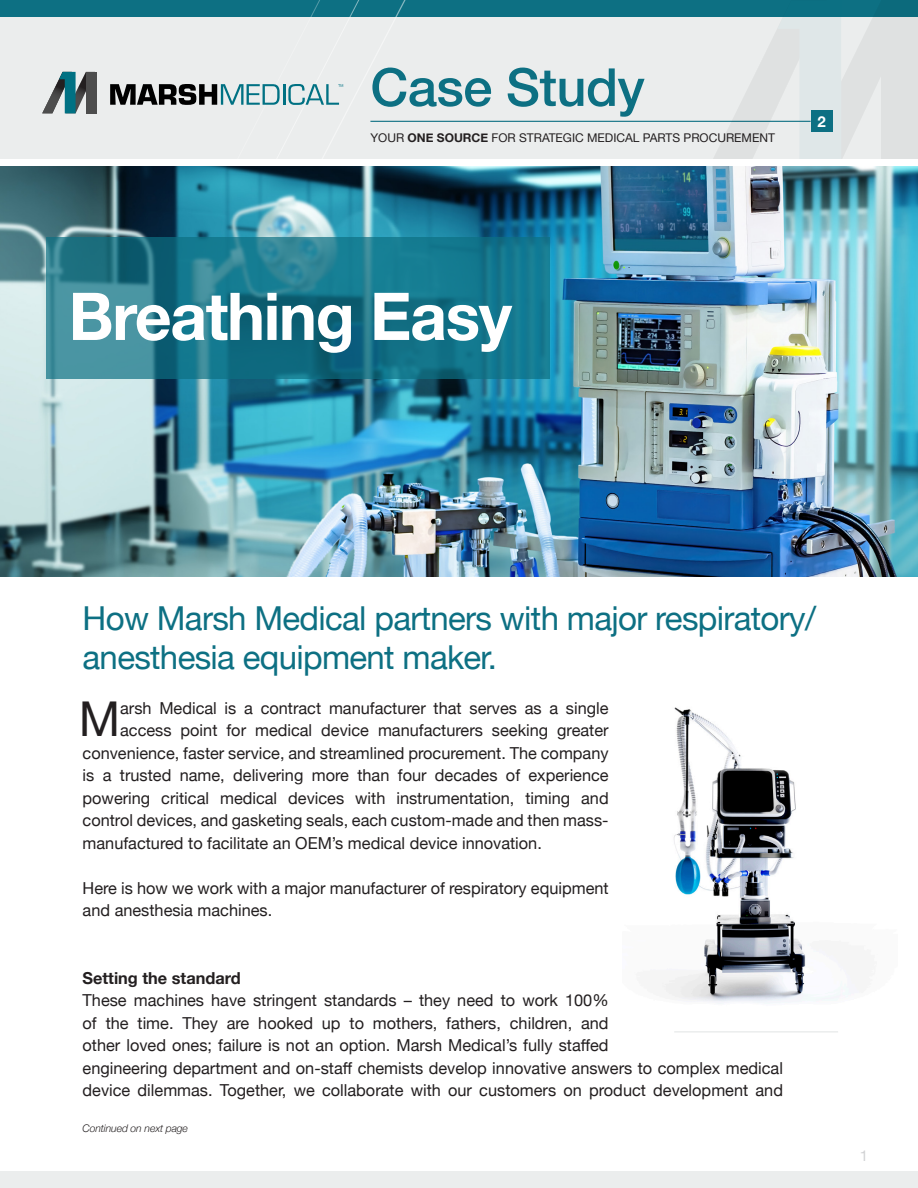
<style>
.page{position:relative;width:918px;height:1188px;background:#fff}
.page>*{position:absolute;margin:0;border:0;box-sizing:border-box;transform-origin:0 0}
.t1{font:700 66px "Helvetica Neue";letter-spacing:-.02em;color:#fff}
.t2{font:500 52.5px "Helvetica Neue";letter-spacing:-.01em;color:#0d7083}
.t3{font:48px "Helvetica Neue";color:#231f20}
.t4{font:33px/39px "Helvetica Neue";letter-spacing:-.02em;color:#0d7083}
.t5{font:16.5px/22.5px "Helvetica Neue";color:#231f20}
.t6{font:700 16.5px "Helvetica Neue";color:#231f20}
.t7{font:700 15px "Helvetica Neue";color:#fff}
.t8{font:15px "Helvetica Neue";color:#d1d2d4}
.t9{font:12px "Helvetica Neue";color:#231f20}
.t10{font:italic 300 10.5px "Helvetica Neue";letter-spacing:-.01em;color:#231f20}
.s1{font-weight:700}
</style>
<div class="page">
<div style="left:0;top:0;width:918px;height:17px;background:#0d7083"></div>
<div style="left:0;top:17px;width:918px;height:142px;background:#ebeded"></div>
<hr style="left:370px;top:121px;width:441px;height:1px;background:#0d7083">
<img style="left:662px;top:707px;width:189px;height:297px">
<div style="left:0;top:1171px;width:918px;height:17px;background:#ebeded"></div>
<svg style="left:714px;top:17px;width:168px;height:142px"></svg>
<div style="left:882px;top:17px;width:36px;height:142px;background:#dfe1e1"></div>
<svg style="left:42px;top:72px;width:44px;height:41px"></svg>
<div style="left:86px;top:72px;width:11px;height:41px;background:#4d4d4d"></div>
<svg style="left:110px;top:0;width:353px;height:122px"></svg>
<div style="left:811px;top:110px;width:22px;height:21px;background:#0d7083"></div>
<img style="left:0;top:167px;width:918px;height:409px">
<svg style="left:46px;top:237px;width:504px;height:142px;background:#1d788b"></svg>
<hr style="left:674px;top:1031px;width:164px;height:2px;background:#ebeded">
<p class="t2" style="left:370px;top:45px;width:276px">Case Study</p>
<p class="t9" style="left:370px;top:129px;width:406px">YOUR <span class="s1">ONE SOURCE</span> FOR STRATEGIC MEDICAL PARTS PROCUREMENT</p>
<p class="t7" style="left:817px;top:109px;width:10px">2</p>
<p class="t1" style="left:69px;top:265px;width:445px">Breathing Easy</p>
<p class="t4" style="left:83px;top:601px;width:735px">How Marsh Medical partners with major respiratory/ anesthesia equipment maker.</p>
<p class="t3" style="left:79px;top:685px;width:43px">M</p>
<p class="t5" style="left:120px;top:698px;width:490px">arsh Medical is a contract manufacturer that serves as a single</p>
<p class="t5" style="left:120px;top:720px;width:490px">access point for medical device manufacturers seeking greater</p>
<p class="t5" style="left:83px;top:743px;width:528px">convenience, faster service, and streamlined procurement. The company</p>
<p class="t5" style="left:83px;top:765px;width:528px">is a trusted name, delivering more than four decades of experience</p>
<p class="t5" style="left:83px;top:788px;width:528px">powering critical medical devices with instrumentation, timing and</p>
<p class="t5" style="left:83px;top:810px;width:528px">control devices, and gasketing seals, each custom-made and then mass-</p>
<p class="t5" style="left:83px;top:833px;width:461px">manufactured to facilitate an OEM’s medical device innovation.</p>
<p class="t5" style="left:83px;top:878px;width:528px">Here is how we work with a major manufacturer of respiratory equipment and anesthesia machines.</p>
<p class="t6" style="left:83px;top:965px;width:160px">Setting the standard</p>
<p class="t5" style="left:83px;top:990px;width:702px">These machines have stringent standards – they need to work 100%<br>of the time. They are hooked up to mothers, fathers, children, and<br>other loved ones; failure is not an option. Marsh Medical’s fully staffed<br>engineering department and on-staff chemists develop innovative answers to complex medical device dilemmas. Together, we collaborate with our customers on product development and</p>
<p class="t10" style="left:83px;top:1120px;width:107px">Continued on next page</p>
<p class="t8" style="left:860px;top:1145px;width:10px">1</p>
</div>
